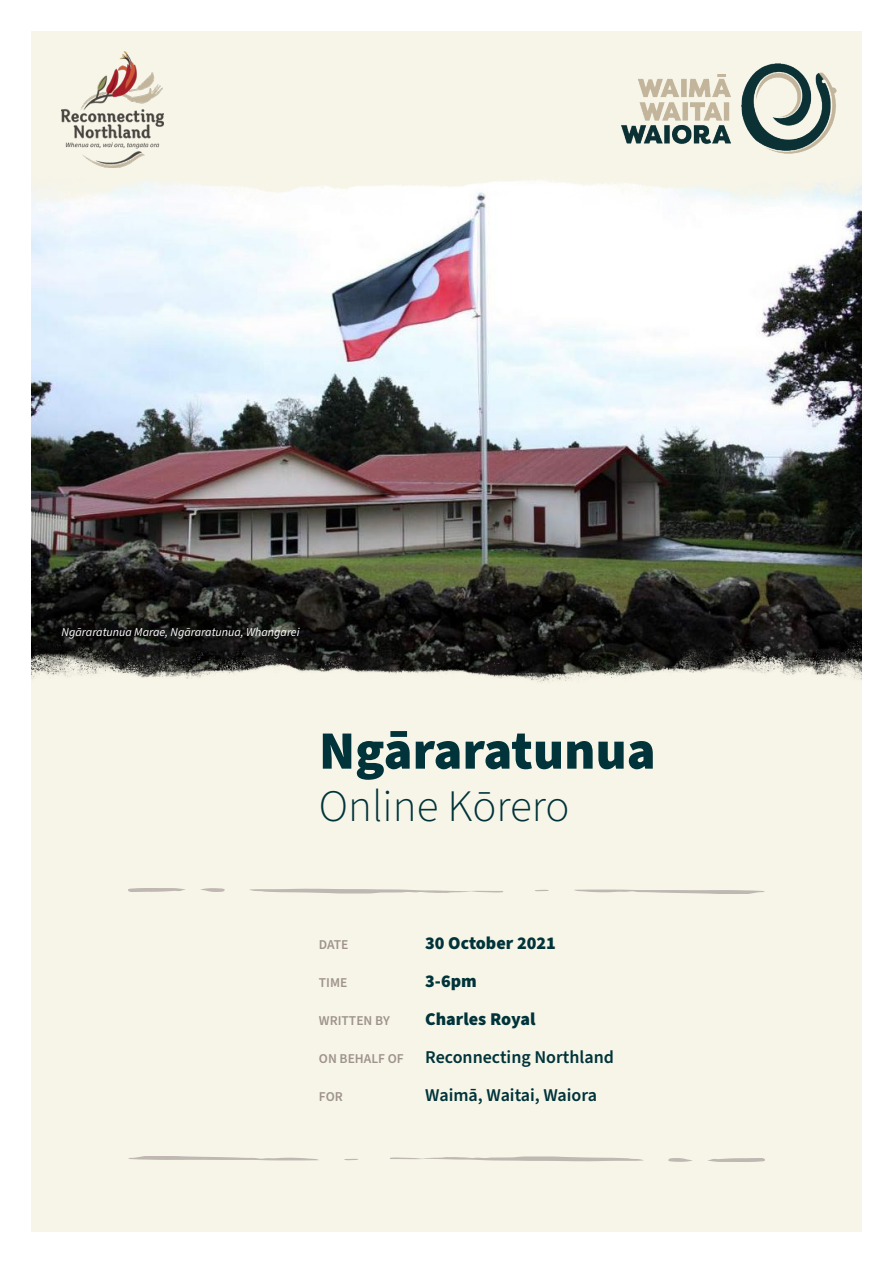
<style>
.page{position:relative;width:893px;height:1263px;background:#fff}
.page>*{position:absolute;margin:0;border:0;box-sizing:border-box;transform-origin:0 0}
.t1{font:900 54px "Source Sans Pro";color:#00333a}
.t2{font:300 45px "Source Sans Pro";color:#00333a}
.t3{font:600 18px "Source Sans Pro";color:#00333a}
.t4{font:900 18px "Source Sans Pro";color:#00333a}
.t5{font:600 13.5px "Source Sans Pro";color:#9f948d}
.RNthland_caption{font:italic 12px "Source Sans Pro";color:#fff}
.s1{font-size:13.5px;color:#9f948d}
</style>
<div class="page">
<img style="left:32px;top:228px;width:829px;height:396px">
<img style="left:32px;top:624px;width:829px;height:607px">
<img style="left:32px;top:32px;width:829px;height:196px">
<img style="left:129px;top:889px;width:635px;height:4px">
<img style="left:129px;top:1157px;width:635px;height:4px">
<img style="left:621px;top:64px;width:215px;height:89px">
<img style="left:62px;top:51px;width:102px;height:117px">
<p class="RNthland_caption" style="left:62px;top:624px;width:239px">Ngāraratunua Marae, Ngāraratunua, Whangarei</p>
<p class="t1" style="left:319px;top:713px;width:338px">Ngāraratunua</p>
<p class="t2" style="left:319px;top:776px;width:252px">Online Kōrero</p>
<p class="t5" style="left:319px;top:935px;width:31px">DATE</p>
<p class="t4" style="left:425px;top:931px;width:132px">30 October 2021</p>
<p class="t5" style="left:319px;top:973px;width:30px">TIME</p>
<p class="t4" style="left:425px;top:969px;width:53px">3-6pm</p>
<p class="t5" style="left:319px;top:1011px;width:72px">WRITTEN BY</p>
<p class="t4" style="left:425px;top:1007px;width:112px">Charles Royal</p>
<p class="t3" style="left:319px;top:1045px;width:297px"><span class="s1">ON BEHALF OF</span> Reconnecting Northland</p>
<p class="t5" style="left:319px;top:1087px;width:25px">FOR</p>
<p class="t3" style="left:425px;top:1083px;width:173px">Waimā, Waitai, Waiora</p>
</div>
